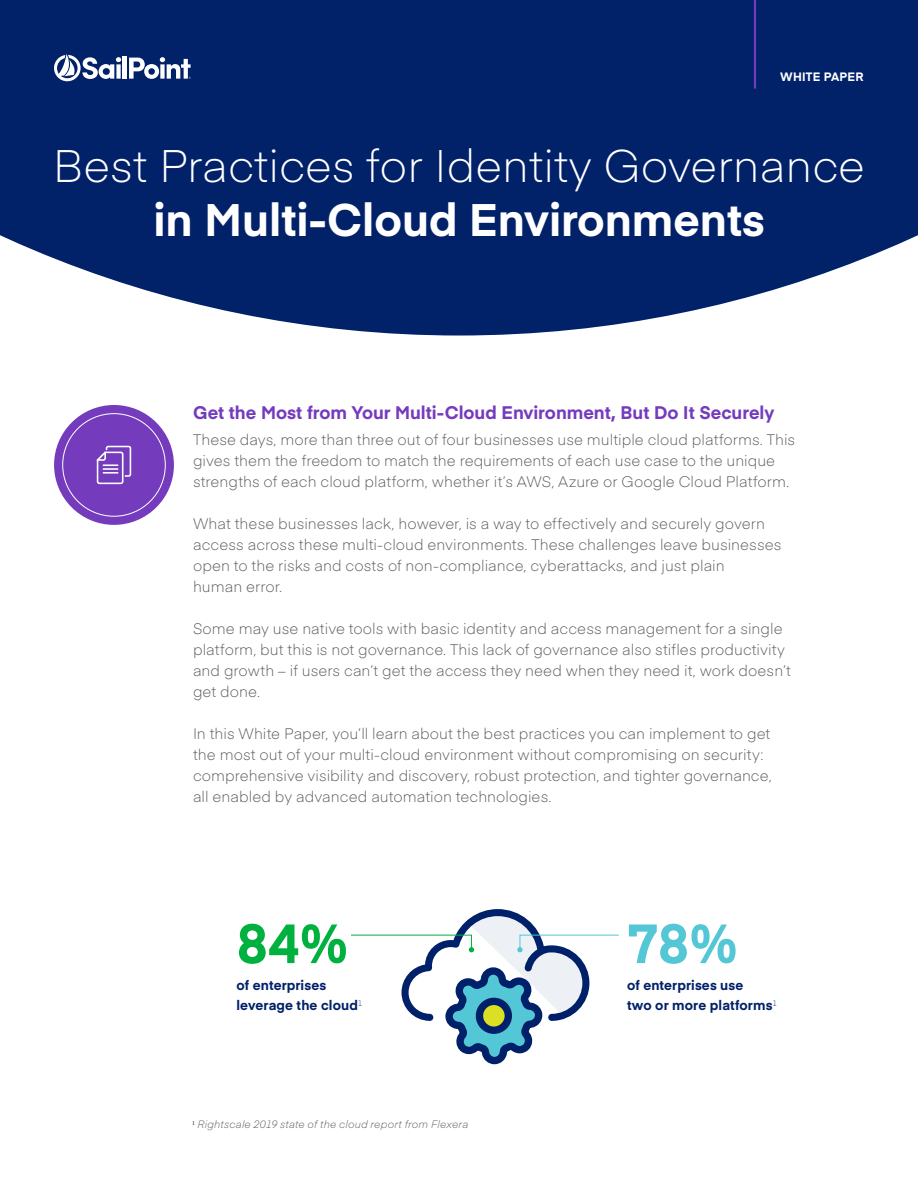
<style>
.page{position:relative;width:918px;height:1188px;background:#fff}
.page>*{position:absolute;margin:0;border:0;box-sizing:border-box;transform-origin:0 0}
.Body{font:700 54.3px "Eina 01";color:#54c7d6}
.Body-2{font:700 54.3px "Eina 01";color:#00b140}
.Main_headline{font:300 45px "Eina 01";color:#fff}
.Main_headline-2{font:700 45px "Eina 01";color:#fff}
.Subhead{font:700 18px "Eina 01";color:#753bbd}
.Body-3{font:300 15px/21px "Eina 01";letter-spacing:.005em;color:#57585a}
.Quote__Body{font:700 13.5px/20.1px "Eina 01";letter-spacing:.01em;color:#012168}
.t1{font:700 12px "Eina 01";letter-spacing:.02em;color:#fff}
.Body-4{font:italic 300 10.5px "Eina 01";letter-spacing:.015em;color:#57585a}
</style>
<div class="page">
<svg style="left:0;top:0;width:918px;height:336px;background:#1a3677"></svg>
<hr style="left:754px;top:0;width:2px;height:89px;background:#753bbd">
<div style="left:54px;top:405px;width:120px;height:120px;background:#753bbd;border-radius:50%"></div>
<svg style="left:97px;top:446px;width:34px;height:38px"></svg>
<hr style="left:123px;top:57px;width:4px;height:22px;background:#fff">
<svg style="left:129px;top:57px;width:62px;height:22px"></svg>
<svg style="left:54px;top:54px;width:67px;height:27px"></svg>
<svg style="left:351px;top:909px;width:268px;height:156px"></svg>
<p class="t1" style="left:780px;top:68px;width:85px">WHITE PAPER</p>
<p class="Main_headline" style="left:53px;top:132px;width:814px">Best Practices for Identity Governance</p>
<p class="Main_headline-2" style="left:153px;top:186px;width:613px">in Multi-Cloud Environments</p>
<p class="Subhead" style="left:193px;top:399px;width:583px">Get the Most from Your Multi-Cloud Environment, But Do It Securely</p>
<p class="Body-3" style="left:193px;top:428px;width:604px">These days, more than three out of four businesses use multiple cloud platforms. This gives them the freedom to match the requirements of each use case to the unique strengths of each cloud platform, whether it’s AWS, Azure or Google Cloud Platform.</p>
<p class="Body-3" style="left:193px;top:512px;width:590px">What these businesses lack, however, is a way to effectively and securely govern access across these multi-cloud environments. These challenges leave businesses open to the risks and costs of non-compliance, cyberattacks, and just plain<br>human error.</p>
<p class="Body-3" style="left:193px;top:617px;width:600px">Some may use native tools with basic identity and access management for a single platform, but this is not governance. This lack of governance also stifles productivity and growth – if users can’t get the access they need when they need it, work doesn’t get done.</p>
<p class="Body-3" style="left:193px;top:722px;width:580px">In this White Paper, you’ll learn about the best practices you can implement to get the most out of your multi-cloud environment without compromising on security: comprehensive visibility and discovery, robust protection, and tighter governance, all enabled by advanced automation technologies.</p>
<p class="Body-2" style="left:237px;top:903px;width:115px">84%</p>
<p class="Quote__Body" style="left:237px;top:974px;width:127px">of enterprises leverage the cloud<sup>1</sup></p>
<p class="Body-4" style="left:192px;top:1116px;width:278px"><sup>1</sup> Rightscale 2019 state of the cloud report from Flexera</p>
<p class="Body" style="left:627px;top:903px;width:114px">78%</p>
<p class="Quote__Body" style="left:627px;top:974px;width:151px">of enterprises use<br>two or more platforms<sup>1</sup></p>
</div>
